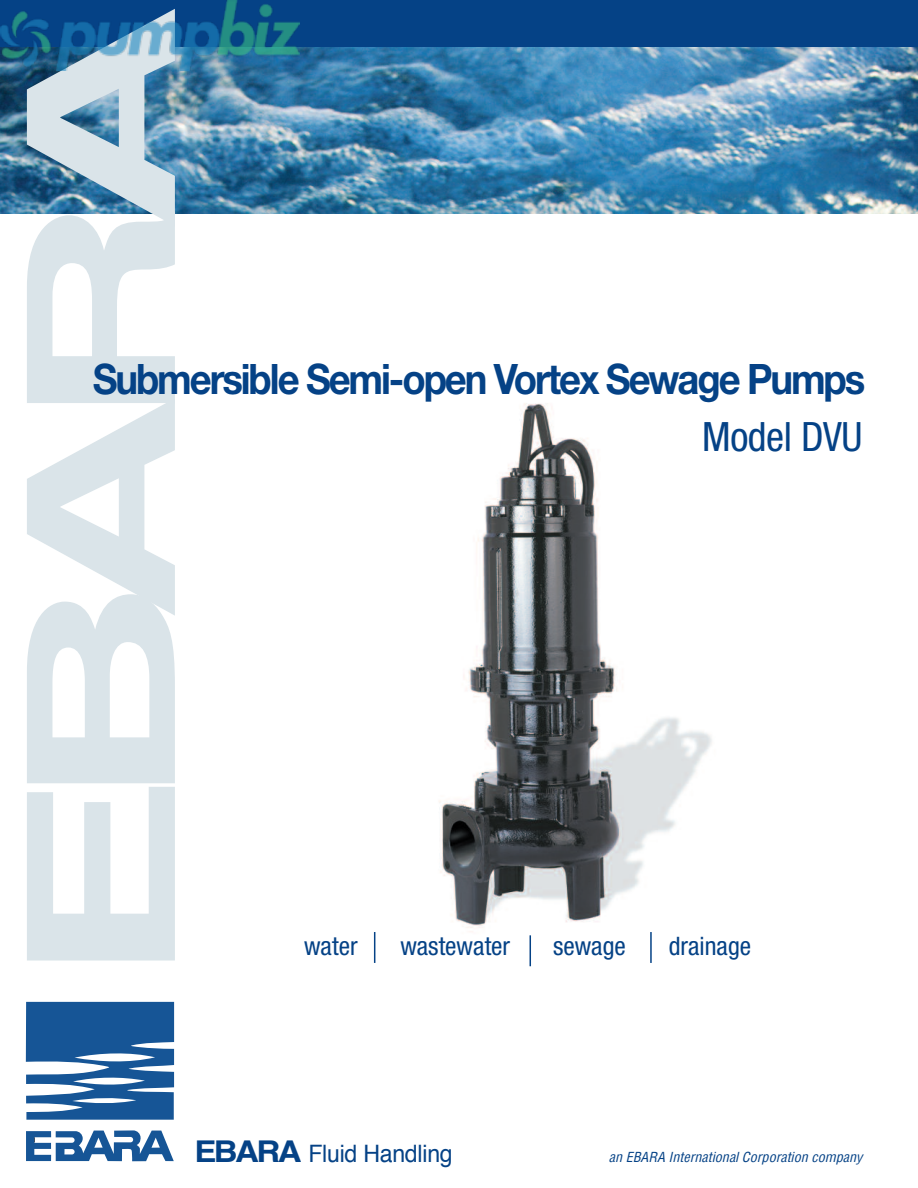
<style>
.page{position:relative;width:918px;height:1188px;background:#fff}
.page>*{position:absolute;margin:0;border:0;box-sizing:border-box;transform-origin:0 0}
.t1{font:700 42px "Helvetica Neue LT Std";letter-spacing:-.055em;color:#054286;scale:.91 1}
.t2{font:condensed 40.5px "Helvetica Neue LT Std";letter-spacing:-.01em;color:#054286}
.t3{font:condensed 25.5px "Helvetica Neue LT Std";color:#054286}
.t4{font:24px "Helvetica";letter-spacing:-.01em;color:#054286;scale:.96 1}
.t5{font:italic condensed 13.5px "Helvetica";color:#054286;scale:1.05 1}
.s1{font-weight:700;font-size:30px}
</style>
<div class="page">
<div style="left:0;top:0;width:918px;height:57px;background:#054286"></div>
<img style="left:373px;top:403px;width:339px;height:564px">
<hr style="left:374px;top:932px;width:1px;height:31px;background:#054286">
<hr style="left:530px;top:935px;width:1px;height:31px;background:#054286">
<hr style="left:650px;top:932px;width:2px;height:31px;background:#054286">
<img style="left:0;top:47px;width:918px;height:167px">
<svg style="left:27px;top:70px;width:148px;height:891px"></svg>
<svg style="left:26px;top:1002px;width:148px;height:118px"></svg>
<svg style="left:26px;top:1130px;width:148px;height:31px"></svg>
<img style="left:0;top:0;width:300px;height:70px">
<h1 class="t1" style="left:93px;top:364px;width:851px">Submersible Semi-open Vortex Sewage Pumps</h1>
<h2 class="t2" style="left:702px;top:422px;width:162px">Model DVU</h2>
<h3 class="t3" style="left:304px;top:936px;width:55px">water</h3>
<h3 class="t3" style="left:400px;top:936px;width:111px">wastewater</h3>
<h3 class="t3" style="left:553px;top:936px;width:74px">sewage</h3>
<h3 class="t3" style="left:669px;top:936px;width:84px">drainage</h3>
<h3 class="t4" style="left:194px;top:1143px;width:271px"><span class="s1">EBARA</span> Fluid Handling</h3>
<p class="t5" style="left:609px;top:1148px;width:243px">an EBARA International Corporation company</p>
</div>
